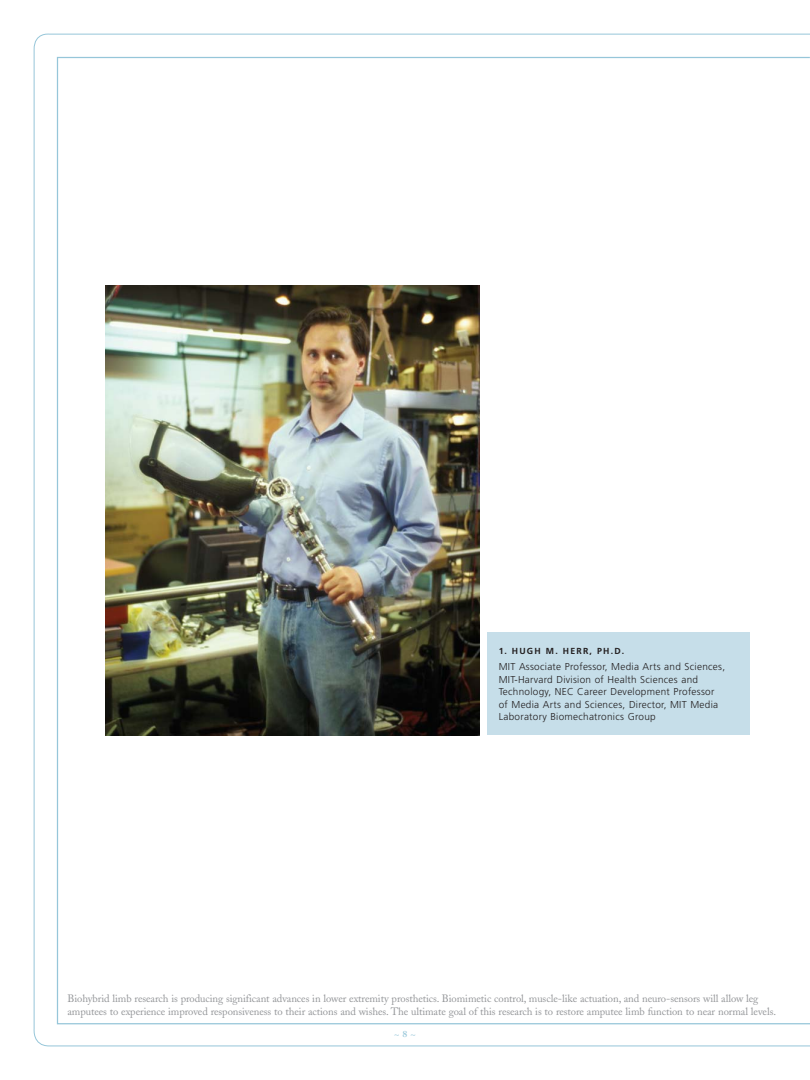
<style>
.page{position:relative;width:810px;height:1080px;background:#fff}
.page>*{position:absolute;margin:0;border:0;box-sizing:border-box;transform-origin:0 0}
.t1{font:10.62px/13.1px "Adobe Caslon";letter-spacing:-.01em;color:#939598}
.t2{font:300 10px/12.5px "Frutiger";letter-spacing:.03em;color:#231f20}
.t3{font:10px "Garamond Three Bold SC";color:#96c6d9}
.t4{font:700 8.75px "Frutiger";letter-spacing:.14em;color:#231f20}
</style>
<div class="page">
<img style="left:33px;top:33px;width:776px;height:1014px">
<p class="t4" style="left:499px;top:648px;width:127px">1. HUGH M. HERR, PH.D.</p>
<p class="t2" style="left:499px;top:661px;width:228px">MIT Associate Professor, Media Arts and Sciences, MIT-Harvard Division of Health Sciences and Technology, NEC Career Development Professor of Media Arts and Sciences, Director, MIT Media Laboratory Biomechatronics Group</p>
<p class="t1" style="left:68px;top:993px;width:710px">Biohybrid limb research is producing significant advances in lower extremity prosthetics. Biomimetic control, muscle-like actuation, and neuro-sensors will allow leg amputees to experience improved responsiveness to their actions and wishes. The ultimate goal of this research is to restore amputee limb function to near normal levels.</p>
<p class="t3" style="left:394px;top:1031px;width:24px">~ 8 ~</p>
</div>
